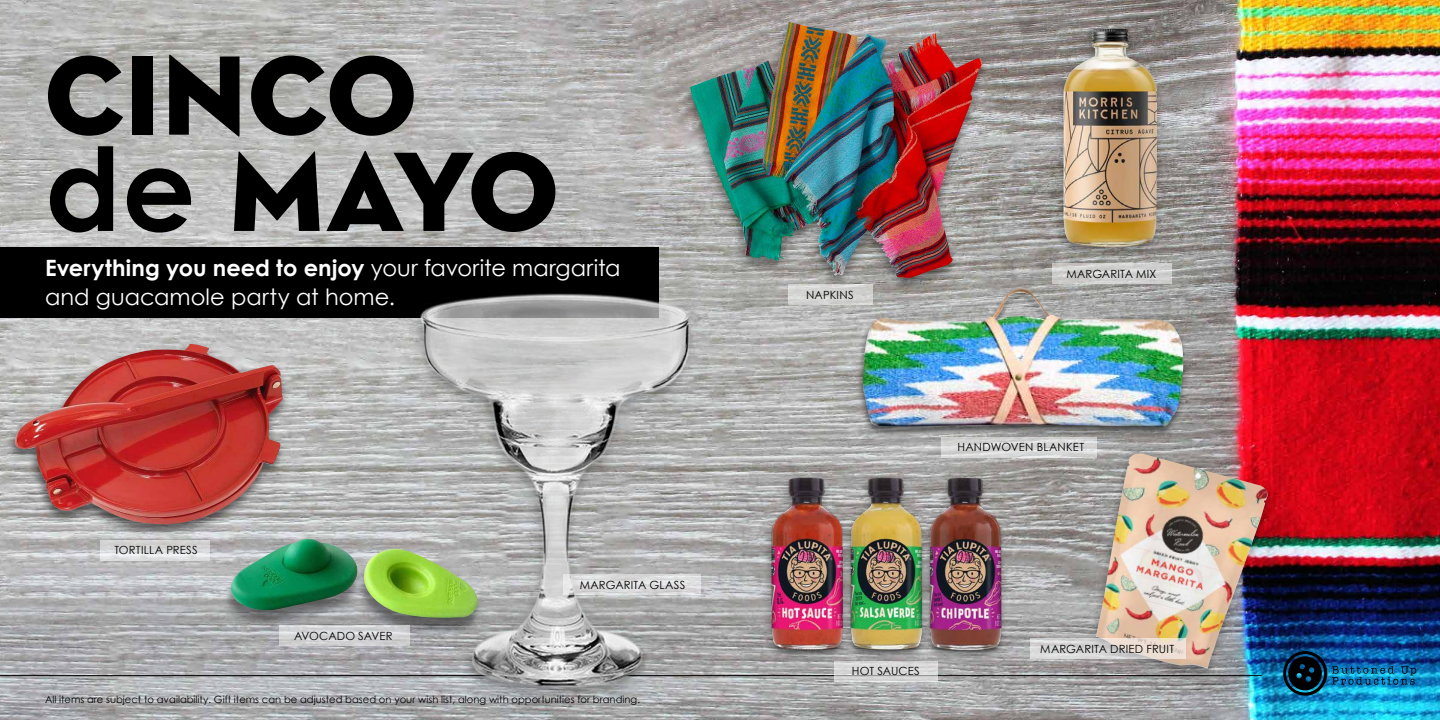
<style>
.page{position:relative;width:1440px;height:720px;background:#fff}
.page>*{position:absolute;margin:0;border:0;box-sizing:border-box;transform-origin:0 0}
.t1{font:115px/96.2px "Neutra Disp Titling";letter-spacing:.005em;color:#000}
.t2{font:22.5px/28.8px "Century Gothic";letter-spacing:.005em;color:#fff}
.t3{font:11.25px "Century Gothic";letter-spacing:.015em;color:#000}
.t4{font:10px "Century Gothic";color:#000}
.s1{font-family:"Century Gothic";font-weight:700}
.s2{font-weight:700}
</style>
<div class="page">
<img style="left:0;top:0;width:1440px;height:720px">
<div style="left:0;top:248px;width:659px;height:70px;background:#000"></div>
<img style="left:1283px;top:651px;width:133px;height:45px">
<hr style="left:0;top:675px;width:1262px;height:1px;background:#000">
<img style="left:394px;top:279px;width:326px;height:422px">
<div style="left:1053px;top:24px;width:113px;height:238px;background:#000;opacity:.33"></div>
<img style="left:1063px;top:29px;width:94px;height:218px">
<img style="left:765px;top:460px;width:244px;height:204px">
<div style="left:1086px;top:449px;width:190px;height:233px;background:#000;opacity:.33"></div>
<img style="left:1096px;top:452px;width:172px;height:217px">
<div style="left:5px;top:341px;width:285px;height:198px;background:#000;opacity:.59"></div>
<img style="left:13px;top:344px;width:270px;height:181px">
<div style="left:680px;top:18px;width:311px;height:275px;background:#000;opacity:.46"></div>
<img style="left:690px;top:23px;width:263px;height:255px">
<div style="left:222px;top:542px;width:262px;height:95px;background:#000;opacity:.42"></div>
<img style="left:225px;top:539px;width:256px;height:81px">
<div style="left:856px;top:288px;width:332px;height:150px;background:#000;opacity:.51"></div>
<img style="left:862px;top:289px;width:323px;height:138px">
<svg style="left:100px;top:540px;width:110px;height:21px;background:#dadbdb"></svg>
<svg style="left:280px;top:626px;width:130px;height:20px;background:#d3d3d5"></svg>
<svg style="left:564px;top:574px;width:137px;height:21px;background:#dcdcdd"></svg>
<svg style="left:788px;top:284px;width:85px;height:21px;background:#d2d3d1"></svg>
<svg style="left:1052px;top:264px;width:119px;height:20px;background:#d0cfce"></svg>
<svg style="left:941px;top:437px;width:156px;height:21px;background:#d6d7d6"></svg>
<svg style="left:834px;top:661px;width:104px;height:21px;background:#d4d4d4"></svg>
<svg style="left:1031px;top:638px;width:155px;height:21px;background:#ddd7d3"></svg>
<h1 class="t1" style="left:45px;top:48px;width:515px">CINCO <span class="s1">de</span> MAYO</h1>
<h2 class="t2" style="left:45px;top:253px;width:577px"><span class="s2">Everything you need to enjoy</span> your favorite margarita and guacamole party at home.</h2>
<p class="t3" style="left:114px;top:543px;width:85px">TORTILLA PRESS</p>
<p class="t3" style="left:294px;top:629px;width:100px">AVOCADO SAVER</p>
<p class="t3" style="left:580px;top:578px;width:107px">MARGARITA GLASS</p>
<p class="t4" style="left:45px;top:694px;width:597px">All items are subject to availability. Gift items can be adjusted based on your wish list, along with opportunities for branding.</p>
<p class="t3" style="left:806px;top:288px;width:49px">NAPKINS</p>
<p class="t3" style="left:1066px;top:267px;width:91px">MARGARITA MIX</p>
<p class="t3" style="left:958px;top:441px;width:128px">HANDWOVEN BLANKET</p>
<p class="t3" style="left:852px;top:664px;width:69px">HOT SAUCES</p>
<p class="t3" style="left:1040px;top:642px;width:135px">MARGARITA DRIED FRUIT</p>
</div>
